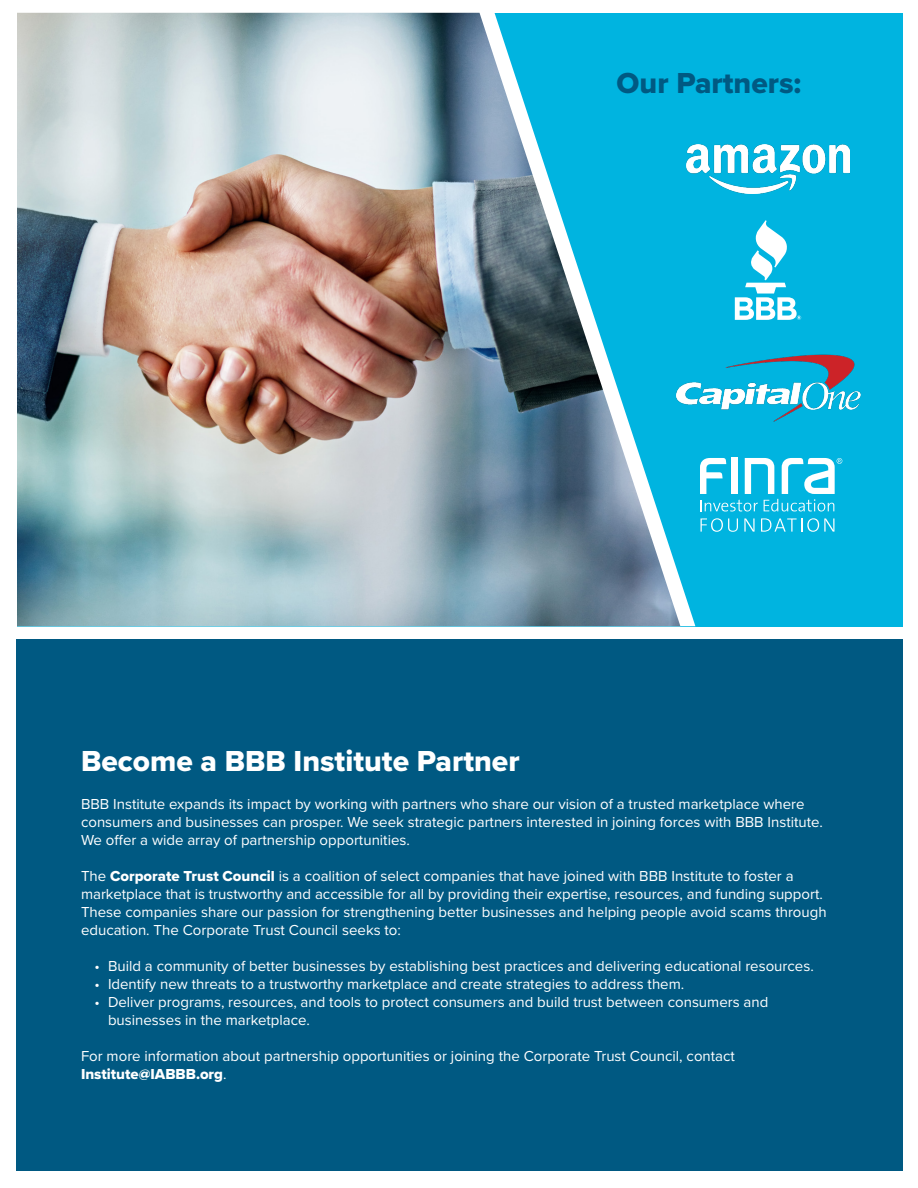
<style>
.page{position:relative;width:918px;height:1188px;background:#fff}
.page>*{position:absolute;margin:0;border:0;box-sizing:border-box;transform-origin:0 0}
.t1{font:30px "Proxima Nova Extrabld";color:#fff}
.t2{font:30px "Proxima Nova Extrabld";color:#005982}
.t3{font:15px/18px "Proxima Nova";color:#fff}
.s1{font-family:"Proxima Nova Extrabld"}
</style>
<div class="page">
<div style="left:0;top:13px;width:918px;height:613px;background:#00b4e0"></div>
<img style="left:16px;top:13px;width:664px;height:613px">
<div style="left:0;top:0;width:16px;height:1188px;background:#fff"></div>
<div style="left:903px;top:0;width:15px;height:1188px;background:#fff"></div>
<div style="left:16px;top:639px;width:887px;height:531px;background:#005982"></div>
<img style="left:686px;top:145px;width:164px;height:49px">
<img style="left:673px;top:352px;width:188px;height:76px">
<svg style="left:735px;top:220px;width:66px;height:100px"></svg>
<svg style="left:701px;top:518px;width:37px;height:14px"></svg>
<svg style="left:744px;top:518px;width:11px;height:14px"></svg>
<svg style="left:761px;top:518px;width:73px;height:14px"></svg>
<svg style="left:700px;top:458px;width:142px;height:54px"></svg>
<p class="t2" style="left:617px;top:61px;width:186px">Our Partners:</p>
<p class="t1" style="left:81px;top:739px;width:440px">Become a BBB Institute Partner</p>
<p class="t3" style="left:81px;top:794px;width:744px">BBB Institute expands its impact by working with partners who share our vision of a trusted marketplace where consumers and businesses can prosper. We seek strategic partners interested in joining forces with BBB Institute.<br>We offer a wide array of partnership opportunities.</p>
<p class="t3" style="left:81px;top:866px;width:747px">The <span class="s1">Corporate Trust Council</span> is a coalition of select companies that have joined with BBB Institute to foster a marketplace that is trustworthy and accessible for all by providing their expertise, resources, and funding support.<br>These companies share our passion for strengthening better businesses and helping people avoid scams through education. The Corporate Trust Council seeks to:</p>
<p class="t3" style="left:94px;top:956px;width:721px">• Build a community of better businesses by establishing best practices and delivering educational resources.</p>
<p class="t3" style="left:94px;top:974px;width:591px">• Identify new threats to a trustworthy marketplace and create strategies to address them.</p>
<p class="t3" style="left:108px;top:992px;width:662px;text-indent:-14px">• Deliver programs, resources, and tools to protect consumers and build trust between consumers and businesses in the marketplace.</p>
<p class="t3" style="left:81px;top:1046px;width:656px">For more information about partnership opportunities or joining the Corporate Trust Council, contact<br><span class="s1">Institute@IABBB.org</span>.</p>
</div>
